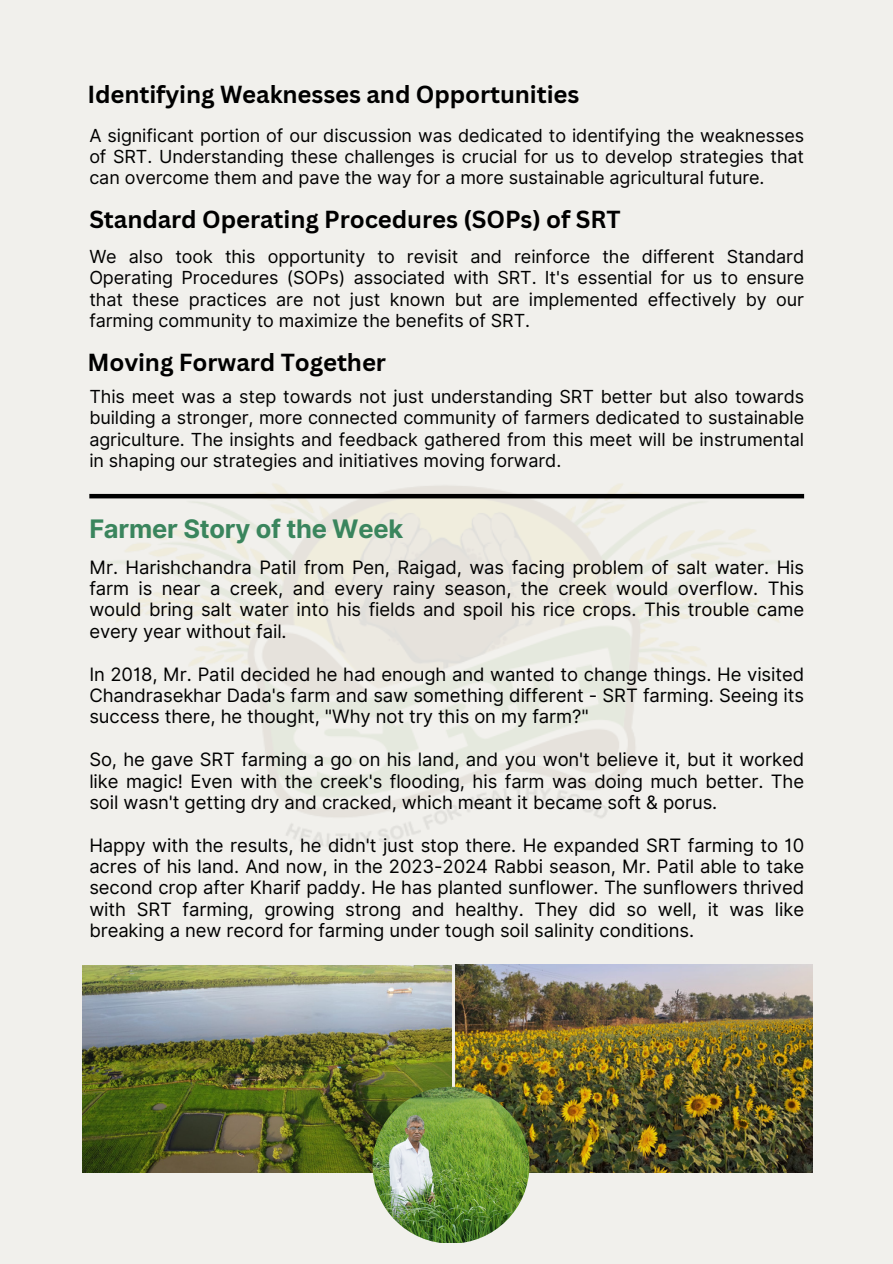
<style>
.page{position:relative;width:893px;height:1264px;background:#fff}
.page>*{position:absolute;margin:0;border:0;box-sizing:border-box;transform-origin:0 0}
.t1{font:700 25.5px "Inter";letter-spacing:-.01em;color:#3a855d}
.t2{font:700 24px "Canva Sans";letter-spacing:-.005em;color:#000}
.t3{font:18.45px/21.3px "Inter";letter-spacing:-.005em;color:#000;text-align:justify}
.t4{font:18px/21.3px "Inter";letter-spacing:-.005em;color:#000;text-align:justify}
</style>
<div class="page">
<div style="left:0;top:0;width:892px;height:1263px;background:#f1f0ec"></div>
<img style="left:82px;top:965px;width:369px;height:207px">
<img style="left:455px;top:964px;width:357px;height:208px">
<img style="left:372px;top:1086px;width:157px;height:156px;border-radius:50%">
<hr style="left:89px;top:494px;width:715px;height:4px;background:#000">
<p class="t2" style="left:87px;top:77px;width:493px">Identifying Weaknesses and Opportunities</p>
<p class="t4" style="left:89px;top:124px;width:716px">A significant portion of our discussion was dedicated to identifying the weaknesses of SRT. Understanding these challenges is crucial for us to develop strategies that can overcome them and pave the way for a more sustainable agricultural future.</p>
<p class="t2" style="left:89px;top:203px;width:532px">Standard Operating Procedures (SOPs) of SRT</p>
<h1 class="t4" style="left:89px;top:245px;width:716px">We also took this opportunity to revisit and reinforce the different Standard Operating Procedures (SOPs) associated with SRT. It's essential for us to ensure that these practices are not just known but are implemented effectively by our farming community to maximize the benefits of SRT.</h1>
<p class="t2" style="left:87px;top:345px;width:300px">Moving Forward Together</p>
<p class="t4" style="left:89px;top:385px;width:716px">This meet was a step towards not just understanding SRT better but also towards building a stronger, more connected community of farmers dedicated to sustainable agriculture. The insights and feedback gathered from this meet will be instrumental in shaping our strategies and initiatives moving forward.</p>
<p class="t1" style="left:89px;top:513px;width:315px">Farmer Story of the Week</p>
<p class="t3" style="left:89px;top:556px;width:716px">Mr. Harishchandra Patil from Pen, Raigad, was facing problem of salt water. His farm is near a creek, and every rainy season, the creek would overflow. This would bring salt water into his fields and spoil his rice crops. This trouble came every year without fail.</p>
<h1 class="t3" style="left:89px;top:663px;width:716px">In 2018, Mr. Patil decided he had enough and wanted to change things. He visited Chandrasekhar Dada's farm and saw something different - SRT farming. Seeing its success there, he thought, "Why not try this on my farm?"</h1>
<p class="t3" style="left:89px;top:748px;width:716px">So, he gave SRT farming a go on his land, and you won't believe it, but it worked like magic! Even with the creek's flooding, his farm was doing much better. The soil wasn't getting dry and cracked, which meant it became soft &amp; porus.</p>
<p class="t3" style="left:89px;top:834px;width:716px">Happy with the results, he didn't just stop there. He expanded SRT farming to 10 acres of his land. And now, in the 2023-2024 Rabbi season, Mr. Patil able to take second crop after Kharif paddy. He has planted sunflower. The sunflowers thrived with SRT farming, growing strong and healthy. They did so well, it was like breaking a new record for farming under tough soil salinity conditions.</p>
</div>
